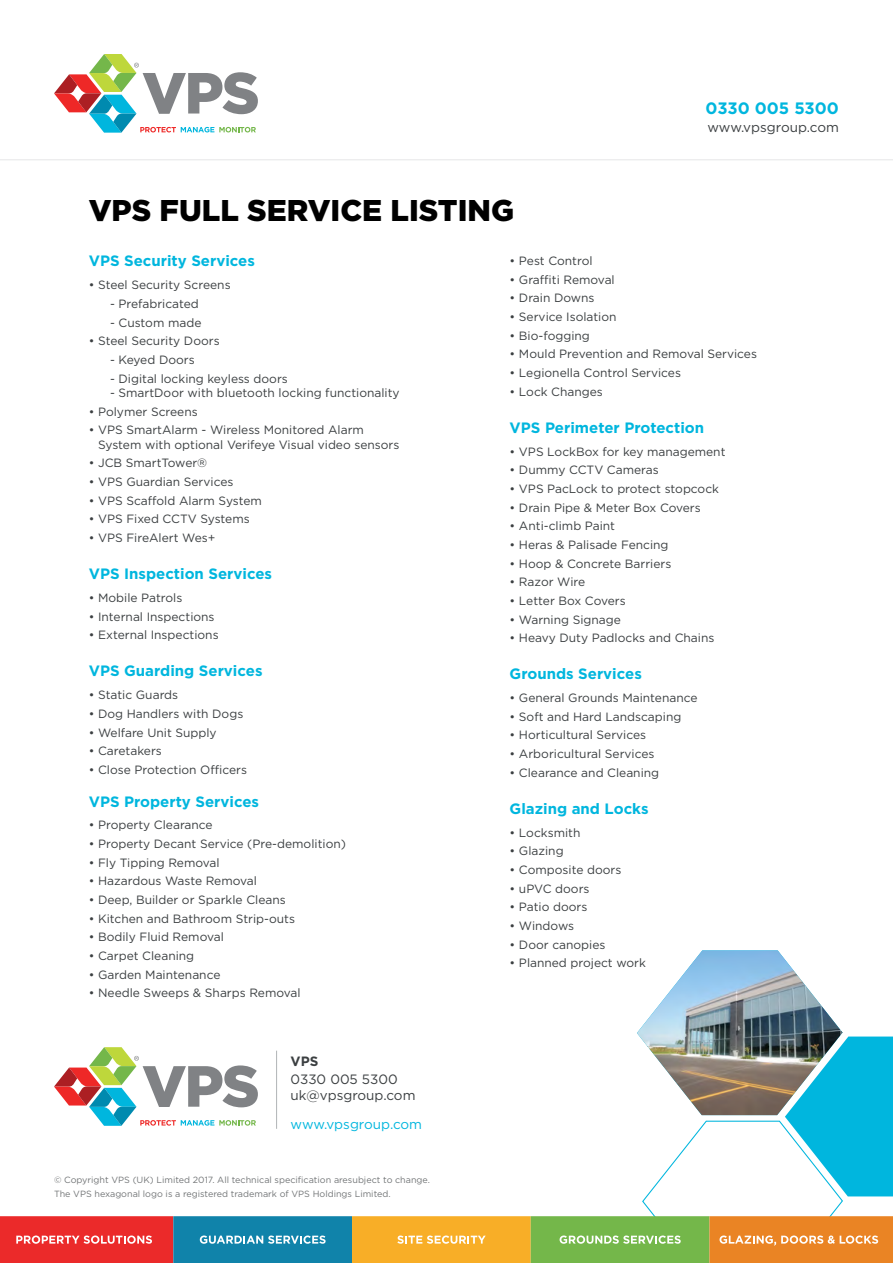
<style>
.page{position:relative;width:893px;height:1263px;background:#fff}
.page>*{position:absolute;margin:0;border:0;box-sizing:border-box;transform-origin:0 0}
.t1{font:900 30px "Gotham";color:#000}
.t2{font:700 16.5px "Gotham";color:#00b6de}
.t3{font:700 15px "Gotham";color:#00b6de}
.t4{font:13.5px/16.6px "Gotham";color:#3b3f41}
.t5{font:13.5px "Gotham";color:#00b6de}
.t6{font:700 13.5px "Gotham";color:#3b3f41}
.t7{font:12px/14.4px "Gotham";color:#3b3f41}
.t8{font:9px/13.5px "Gotham";color:#3b3f41}
</style>
<div class="page">
<hr style="left:276px;top:1051px;width:1px;height:78px;background:#b1b4b6">
<hr style="left:0;top:159px;width:893px;height:1px;background:#b1b4b6">
<svg style="left:54px;top:54px;width:204px;height:79px"></svg>
<svg style="left:54px;top:1047px;width:204px;height:79px"></svg>
<div style="left:0;top:1216px;width:173px;height:47px;background:#eb2a2a"></div>
<div style="left:173px;top:1216px;width:179px;height:47px;background:#1083aa"></div>
<div style="left:352px;top:1216px;width:179px;height:47px;background:#f8ae27"></div>
<div style="left:531px;top:1216px;width:178px;height:47px;background:#74b74a"></div>
<svg style="left:16px;top:1235px;width:136px;height:9px"></svg>
<svg style="left:200px;top:1235px;width:126px;height:9px"></svg>
<svg style="left:397px;top:1235px;width:89px;height:9px"></svg>
<svg style="left:560px;top:950px;width:333px;height:313px"></svg>
<p class="t1" style="left:89px;top:190px;width:427px">VPS FULL SERVICE LISTING</p>
<p class="t2" style="left:705px;top:99px;width:135px">0330 005 5300</p>
<p class="t4" style="left:707px;top:119px;width:133px">www.vpsgroup.com</p>
<p class="t3" style="left:89px;top:252px;width:168px">VPS Security Services</p>
<p class="t7" style="left:89px;top:278px;width:143px">• Steel Security Screens</p>
<p class="t7" style="left:110px;top:296px;width:90px">- Prefabricated</p>
<p class="t7" style="left:110px;top:315px;width:93px">- Custom made</p>
<p class="t7" style="left:89px;top:334px;width:132px">• Steel Security Doors</p>
<p class="t7" style="left:110px;top:352px;width:86px">- Keyed Doors</p>
<p class="t7" style="left:110px;top:371px;width:179px">- Digital locking keyless doors</p>
<p class="t7" style="left:110px;top:385px;width:291px">- SmartDoor with bluetooth locking functionality</p>
<p class="t7" style="left:89px;top:404px;width:110px">• Polymer Screens</p>
<p class="t7" style="left:98px;top:423px;width:303px;text-indent:-9px">• VPS SmartAlarm - Wireless Monitored Alarm<br>System with optional Verifeye Visual video sensors</p>
<p class="t7" style="left:89px;top:456px;width:120px">• JCB SmartTower®</p>
<p class="t7" style="left:89px;top:474px;width:146px">• VPS Guardian Services</p>
<p class="t7" style="left:89px;top:493px;width:175px">• VPS Scaffold Alarm System</p>
<p class="t7" style="left:89px;top:512px;width:163px">• VPS Fixed CCTV Systems</p>
<p class="t7" style="left:89px;top:530px;width:128px">• VPS FireAlert Wes+</p>
<p class="t3" style="left:89px;top:565px;width:185px">VPS Inspection Services</p>
<p class="t7" style="left:89px;top:590px;width:95px">• Mobile Patrols</p>
<p class="t7" style="left:89px;top:609px;width:127px">• Internal Inspections</p>
<p class="t7" style="left:89px;top:628px;width:131px">• External Inspections</p>
<p class="t3" style="left:89px;top:662px;width:175px">VPS Guarding Services</p>
<p class="t7" style="left:89px;top:687px;width:91px">• Static Guards</p>
<p class="t7" style="left:89px;top:706px;width:156px">• Dog Handlers with Dogs</p>
<p class="t7" style="left:89px;top:725px;width:129px">• Welfare Unit Supply</p>
<p class="t7" style="left:89px;top:743px;width:75px">• Caretakers</p>
<p class="t7" style="left:89px;top:762px;width:160px">• Close Protection Officers</p>
<p class="t3" style="left:89px;top:792px;width:172px">VPS Property Services</p>
<p class="t7" style="left:89px;top:818px;width:125px">• Property Clearance</p>
<p class="t7" style="left:89px;top:836px;width:259px">• Property Decant Service (Pre-demolition)</p>
<p class="t7" style="left:89px;top:855px;width:132px">• Fly Tipping Removal</p>
<p class="t7" style="left:89px;top:874px;width:170px">• Hazardous Waste Removal</p>
<p class="t7" style="left:89px;top:892px;width:199px">• Deep, Builder or Sparkle Cleans</p>
<p class="t7" style="left:89px;top:911px;width:208px">• Kitchen and Bathroom Strip-outs</p>
<p class="t7" style="left:89px;top:930px;width:137px">• Bodily Fluid Removal</p>
<p class="t7" style="left:89px;top:948px;width:107px">• Carpet Cleaning</p>
<p class="t7" style="left:89px;top:967px;width:133px">• Garden Maintenance</p>
<p class="t7" style="left:89px;top:986px;width:213px">• Needle Sweeps &amp; Sharps Removal</p>
<p class="t6" style="left:291px;top:1053px;width:29px">VPS</p>
<p class="t4" style="left:291px;top:1070px;width:126px">0330 005 5300 uk@vpsgroup.com</p>
<p class="t5" style="left:291px;top:1116px;width:133px">www.vpsgroup.com</p>
<p class="t8" style="left:54px;top:1173px;width:378px">© Copyright VPS (UK) Limited 2017. All technical specification aresubject to change.<br>The VPS hexagonal logo is a registered trademark of VPS Holdings Limited.</p>
<p class="t7" style="left:510px;top:253px;width:84px">• Pest Control</p>
<p class="t7" style="left:510px;top:272px;width:107px">• Graffiti Removal</p>
<p class="t7" style="left:510px;top:291px;width:86px">• Drain Downs</p>
<p class="t7" style="left:510px;top:309px;width:108px">• Service Isolation</p>
<p class="t7" style="left:510px;top:328px;width:82px">• Bio-fogging</p>
<p class="t7" style="left:510px;top:347px;width:249px">• Mould Prevention and Removal Services</p>
<p class="t7" style="left:510px;top:365px;width:173px">• Legionella Control Services</p>
<p class="t7" style="left:510px;top:384px;width:95px">• Lock Changes</p>
<p class="t3" style="left:510px;top:419px;width:196px">VPS Perimeter Protection</p>
<p class="t7" style="left:510px;top:444px;width:217px">• VPS LockBox for key management</p>
<p class="t7" style="left:510px;top:463px;width:151px">• Dummy CCTV Cameras</p>
<p class="t7" style="left:510px;top:481px;width:211px">• VPS PacLock to protect stopcock</p>
<p class="t7" style="left:510px;top:500px;width:193px">• Drain Pipe &amp; Meter Box Covers</p>
<p class="t7" style="left:510px;top:519px;width:107px">• Anti-climb Paint</p>
<p class="t7" style="left:510px;top:537px;width:160px">• Heras &amp; Palisade Fencing</p>
<p class="t7" style="left:510px;top:556px;width:163px">• Hoop &amp; Concrete Barriers</p>
<p class="t7" style="left:510px;top:575px;width:77px">• Razor Wire</p>
<p class="t7" style="left:510px;top:593px;width:118px">• Letter Box Covers</p>
<p class="t7" style="left:510px;top:612px;width:113px">• Warning Signage</p>
<p class="t7" style="left:510px;top:630px;width:206px">• Heavy Duty Padlocks and Chains</p>
<p class="t3" style="left:510px;top:665px;width:134px">Grounds Services</p>
<p class="t7" style="left:510px;top:690px;width:189px">• General Grounds Maintenance</p>
<p class="t7" style="left:510px;top:709px;width:173px">• Soft and Hard Landscaping</p>
<p class="t7" style="left:510px;top:728px;width:138px">• Horticultural Services</p>
<p class="t7" style="left:510px;top:746px;width:146px">• Arboricultural Services</p>
<p class="t7" style="left:510px;top:765px;width:151px">• Clearance and Cleaning</p>
<p class="t3" style="left:510px;top:800px;width:141px">Glazing and Locks</p>
<p class="t7" style="left:510px;top:825px;width:72px">• Locksmith</p>
<p class="t7" style="left:510px;top:844px;width:56px">• Glazing</p>
<p class="t7" style="left:510px;top:862px;width:113px">• Composite doors</p>
<p class="t7" style="left:510px;top:881px;width:81px">• uPVC doors</p>
<p class="t7" style="left:510px;top:900px;width:79px">• Patio doors</p>
<p class="t7" style="left:510px;top:918px;width:66px">• Windows</p>
<p class="t7" style="left:510px;top:937px;width:97px">• Door canopies</p>
<p class="t7" style="left:510px;top:955px;width:138px">• Planned project work</p>
</div>
